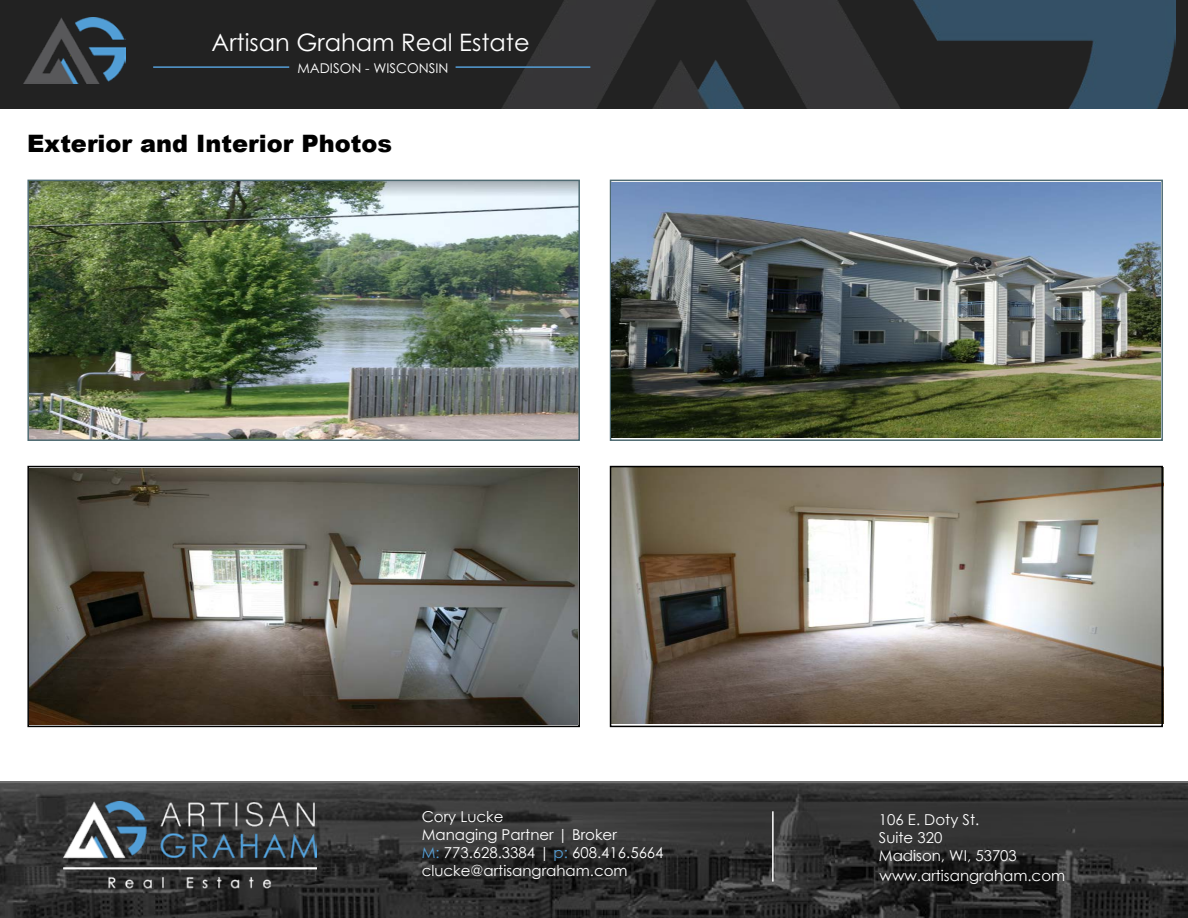
<style>
.page{position:relative;width:1188px;height:918px;background:#fff}
.page>*{position:absolute;margin:0;border:0;box-sizing:border-box;transform-origin:0 0}
.t1{font:900 24px "Arial";color:#000}
.t2{font:24px "Century Gothic Std";color:#fff}
.t3{font:15px/18.1px "Century Gothic Std";color:#fff}
.t4{font:15px/17.7px "Century Gothic";color:#fff}
.t5{font:13.5px "Century Gothic Std";color:#fff}
.s1{color:#549ed6}
.s2{font-family:"Century Gothic"}
</style>
<div class="page">
<img style="left:613px;top:469px;width:547px;height:254px">
<img style="left:30px;top:183px;width:547px;height:255px">
<svg style="left:0;top:781px;width:1188px;height:137px;background:#303030"></svg>
<hr style="left:772px;top:811px;width:2px;height:71px;background:#fff">
<div style="left:0;top:0;width:1188px;height:109px;background:#222"></div>
<img style="left:502px;top:0;width:673px;height:108px">
<hr style="left:153px;top:66px;width:136px;height:2px;background:#559ed6">
<hr style="left:456px;top:66px;width:134px;height:2px;background:#559ed6">
<img style="left:24px;top:18px;width:102px;height:65px">
<img style="left:64px;top:802px;width:252px;height:88px">
<div style="left:27px;top:180px;width:553px;height:261px;border:2px solid #4e6a72"></div>
<div style="left:27px;top:466px;width:553px;height:261px;border:2px solid #000"></div>
<div style="left:610px;top:180px;width:553px;height:261px;border:2px solid #4e6a72"></div>
<div style="left:610px;top:466px;width:553px;height:261px;border:2px solid #000"></div>
<img style="left:29px;top:468px;width:549px;height:257px">
<img style="left:611px;top:182px;width:549px;height:255px">
<h1 class="t2" style="left:212px;top:28px;width:320px">Artisan Graham Real Estate</h1>
<p class="t5" style="left:298px;top:60px;width:153px">MADISON - WISCONSIN</p>
<h1 class="t1" style="left:27px;top:126px;width:367px">Exterior and Interior Photos</h1>
<p class="t4" style="left:422px;top:807px;width:83px">Cory Lucke</p>
<p class="t3" style="left:422px;top:825px;width:243px">Managing Partner | Broker<br><span class="s1">M:</span> <span class="s2">773.628.3384</span> | <span class="s1">p:</span> 608.416.5664 <span class="s2">clucke</span>@artisangraham.com</p>
<p class="t4" style="left:879px;top:811px;width:140px">106 E. Doty St.<br>Suite 320<br>Madison, WI, 53703</p>
<p class="t4" style="left:880px;top:866px;width:187px">www.artisangraham.com</p>
</div>
